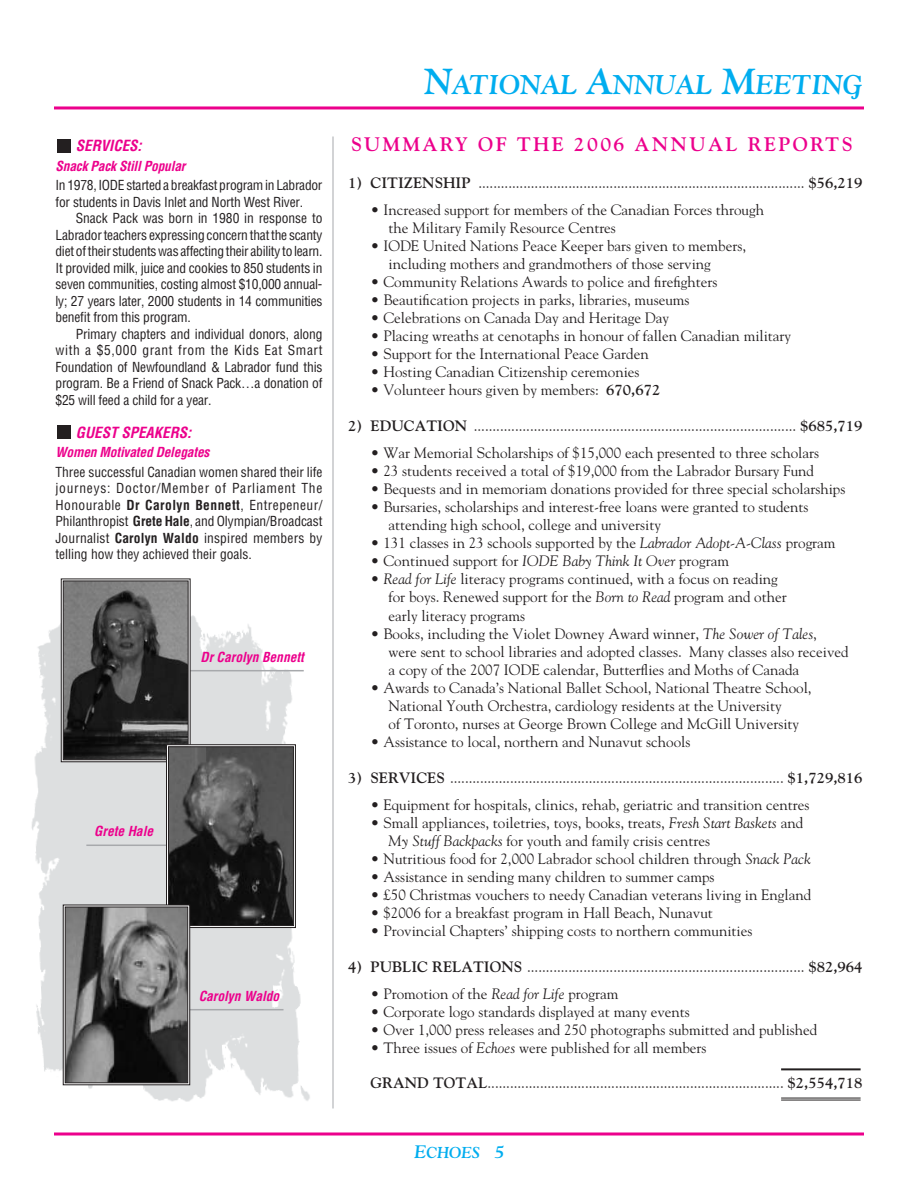
<style>
.page{position:relative;width:918px;height:1188px;background:#fff}
.page>*{position:absolute;margin:0;border:0;box-sizing:border-box;transform-origin:0 0}
.t1{font:italic 700 27px "Goudy";color:#00adef}
.t2{font:700 19.5px "Goudy";letter-spacing:.12em;color:#ec008c}
.t3{font:italic 700 15.75px "Goudy";color:#00adef}
.t4{font:15px/18px "Goudy";color:#231f20}
.t5{font:italic 700 condensed 15px "Helvetica";color:#ec008c}
.t6{font:condensed 13.5px/16.5px "Helvetica";letter-spacing:-.015em;color:#231f20;text-align:justify}
.t7{font:italic 700 condensed 13.5px "Helvetica";color:#ec008c}
.s1{font-size:36px}
.s2{font-weight:700}
.s3{font-style:italic}
.s4{font-size:18px}
</style>
<div class="page">
<img style="left:31px;top:625px;width:279px;height:477px">
<hr style="left:185px;top:670px;width:119px;height:1px;background:#a7a9ac">
<hr style="left:54px;top:106px;width:810px;height:3px;background:#ec008c">
<svg style="left:54px;top:1132px;width:810px;height:4px;background:#f03fa8"></svg>
<hr style="left:781px;top:1098px;width:80px;height:1px;background:#231f20">
<hr style="left:781px;top:1100px;width:80px;height:1px;background:#231f20">
<hr style="left:781px;top:1069px;width:80px;height:1px;background:#231f20">
<hr style="left:781px;top:1070px;width:80px;height:1px;background:#231f20">
<hr style="left:333px;top:136px;width:1px;height:972px;background:#a7a9ac">
<div style="left:57px;top:425px;width:14px;height:14px;background:#231f20"></div>
<div style="left:57px;top:139px;width:14px;height:13px;background:#231f20"></div>
<svg style="left:60px;top:578px;width:236px;height:508px;background:#8c8d8d"></svg>
<h1 class="t1" style="left:424px;top:74px;width:440px"><span class="s1">N</span>ATIONAL <span class="s1">A</span>NNUAL <span class="s1">M</span>EETING</h1>
<p class="t5" style="left:76px;top:140px;width:70px">SERVICES:</p>
<h2 class="t2" style="left:351px;top:136px;width:503px">SUMMARY OF THE 2006 ANNUAL REPORTS</h2>
<p class="t7" style="left:55px;top:161px;width:134px">Snack Pack StillPopular</p>
<p class="t6" style="left:55px;top:178px;width:269px">In 1978, IODE started a breakfast program in Labrador for students in Davis Inlet and North West River.</p>
<p class="t6" style="left:55px;top:211px;width:269px;text-indent:20px">Snack Pack was born in 1980 in response to Labrador teachers expressing concern that the scanty diet of their students was affecting their ability to learn.<br>It provided milk, juice and cookies to 850 students in seven communities, costing almost $10,000 annual&shy;ly; 27 years later, 2000 students in 14 communities benefit from this program.</p>
<p class="t6" style="left:55px;top:327px;width:269px;text-indent:20px">Primary chapters and individual donors, along with a $5,000 grant from the Kids Eat Smart Foundation of Newfoundland &amp; Labrador fund this program. Be a Friend of Snack Pack…a donation of $25 will feed a child for a year.</p>
<p class="t5" style="left:76px;top:426px;width:120px">GUEST SPEAKERS:</p>
<p class="t7" style="left:55px;top:447px;width:158px">Women Motivated Delegates</p>
<p class="t6" style="left:55px;top:465px;width:269px">Three successful Canadian women shared their life journeys: Doctor/Member of Parliament The Honourable <span class="s2">Dr Carolyn Bennett</span>, Entrepeneur/ Philanthropist <span class="s2">Grete Hale</span>, and Olympian/Broadcast Journalist <span class="s2">Carolyn Waldo</span> inspired members by telling how they achieved their goals.</p>
<p class="t4" style="left:348px;top:175px;width:516px"><span class="s2">1) CITIZENSHIP</span> ....................................................................................... <span class="s2">$56,219</span></p>
<p class="t4" style="left:389px;top:202px;width:377px;text-indent:-18px">• Increased support for members of the Canadian Forces through the Military Family Resource Centres</p>
<p class="t4" style="left:389px;top:238px;width:359px;text-indent:-18px">• IODE United Nations Peace Keeper bars given to members, including mothers and grandmothers of those serving</p>
<p class="t4" style="left:371px;top:274px;width:348px">• Community Relations Awards to police and firefighters</p>
<p class="t4" style="left:371px;top:292px;width:320px">• Beautification projects in parks, libraries, museums</p>
<p class="t4" style="left:371px;top:310px;width:300px">• Celebrations on Canada Day and Heritage Day</p>
<p class="t4" style="left:371px;top:328px;width:422px">• Placing wreaths at cenotaphs in honour of fallen Canadian military</p>
<p class="t4" style="left:371px;top:346px;width:280px">• Support for the International Peace Garden</p>
<p class="t4" style="left:371px;top:364px;width:270px">• Hosting Canadian Citizenship ceremonies</p>
<p class="t4" style="left:371px;top:382px;width:291px">• Volunteer hours given by members: <span class="s2">670,672</span></p>
<p class="t4" style="left:348px;top:418px;width:516px"><span class="s2">2) EDUCATION</span> ...................................................................................... <span class="s2">$685,719</span></p>
<p class="t4" style="left:371px;top:445px;width:450px">• War Memorial Scholarships of $15,000 each presented to three scholars</p>
<p class="t4" style="left:371px;top:463px;width:445px">• 23 students received a total of $19,000 from the Labrador Bursary Fund</p>
<p class="t4" style="left:371px;top:481px;width:476px">• Bequests and in memoriam donations provided for three special scholarships</p>
<p class="t4" style="left:389px;top:499px;width:421px;text-indent:-18px">• Bursaries, scholarships and interest-free loans were granted to students attending high school, college and university</p>
<p class="t4" style="left:371px;top:535px;width:467px">• 131 classes in 23 schools supported by the <span class="s3">Labrador Adopt-A-Class</span> program</p>
<p class="t4" style="left:371px;top:553px;width:360px">• Continued support for <span class="s3">IODE Baby Think It Over</span> program</p>
<p class="t4" style="left:389px;top:571px;width:400px;text-indent:-18px">• <span class="s3">Read for Life</span> literacy programs continued, with a focus on reading for boys. Renewed support for the <span class="s3">Born to Read</span> program and other early literacy programs</p>
<p class="t4" style="left:389px;top:625px;width:462px;text-indent:-18px">• Books, including the Violet Downey Award winner, <span class="s3">The Sower of Tales</span>, were sent to school libraries and adopted classes. Many classes also received a copy of the 2007 IODE calendar, Butterflies and Moths of Canada</p>
<p class="t4" style="left:389px;top:680px;width:425px;text-indent:-18px">• Awards to Canada’s National Ballet School, National Theatre School,<br>National Youth Orchestra, cardiology residents at the University<br>of Toronto, nurses at George Brown College and McGill University</p>
<p class="t4" style="left:371px;top:734px;width:321px">• Assistance to local, northern and Nunavut schools</p>
<p class="t4" style="left:348px;top:770px;width:516px"><span class="s2">3) SERVICES</span> ......................................................................................... <span class="s2">$1,729,816</span></p>
<p class="t4" style="left:371px;top:797px;width:440px">• Equipment for hospitals, clinics, rehab, geriatric and transition centres</p>
<p class="t4" style="left:389px;top:815px;width:416px;text-indent:-18px">• Small appliances, toiletries, toys, books, treats, <span class="s3">Fresh Start Baskets</span> and<br><span class="s3">My Stuff Backpacks</span> for youth and family crisis centres</p>
<p class="t4" style="left:371px;top:851px;width:442px">• Nutritious food for 2,000 Labrador school children through <span class="s3">Snack Pack</span></p>
<p class="t4" style="left:371px;top:869px;width:345px">• Assistance in sending many children to summer camps</p>
<p class="t4" style="left:371px;top:887px;width:442px">• £50 Christmas vouchers to needy Canadian veterans living in England</p>
<p class="t4" style="left:371px;top:905px;width:344px">• $2006 for a breakfast program in Hall Beach, Nunavut</p>
<p class="t4" style="left:371px;top:923px;width:383px">• Provincial Chapters’ shipping costs to northern communities</p>
<p class="t4" style="left:348px;top:959px;width:516px"><span class="s2">4) PUBLIC RELATIONS</span> .......................................................................... <span class="s2">$82,964</span></p>
<p class="t4" style="left:371px;top:986px;width:249px">• Promotion of the <span class="s3">Read for Life</span> program</p>
<p class="t4" style="left:371px;top:1004px;width:321px">• Corporate logo standards displayed at many events</p>
<p class="t4" style="left:371px;top:1022px;width:448px">• Over 1,000 press releases and 250 photographs submitted and published</p>
<p class="t4" style="left:371px;top:1040px;width:338px">• Three issues of <span class="s3">Echoes</span> were published for all members</p>
<p class="t4" style="left:371px;top:1075px;width:494px"><span class="s2">GRAND TOTAL</span>............................................................................... <span class="s2">$2,554,718</span></p>
<p class="t7" style="left:201px;top:652px;width:108px">DrCarolyn Bennett</p>
<p class="t7" style="left:94px;top:826px;width:63px">Grete Hale</p>
<p class="t7" style="left:199px;top:991px;width:85px">Carolyn Waldo</p>
<p class="t3" style="left:415px;top:1146px;width:92px"><span class="s4">E</span>CHOES <span class="s4">5</span></p>
</div>
